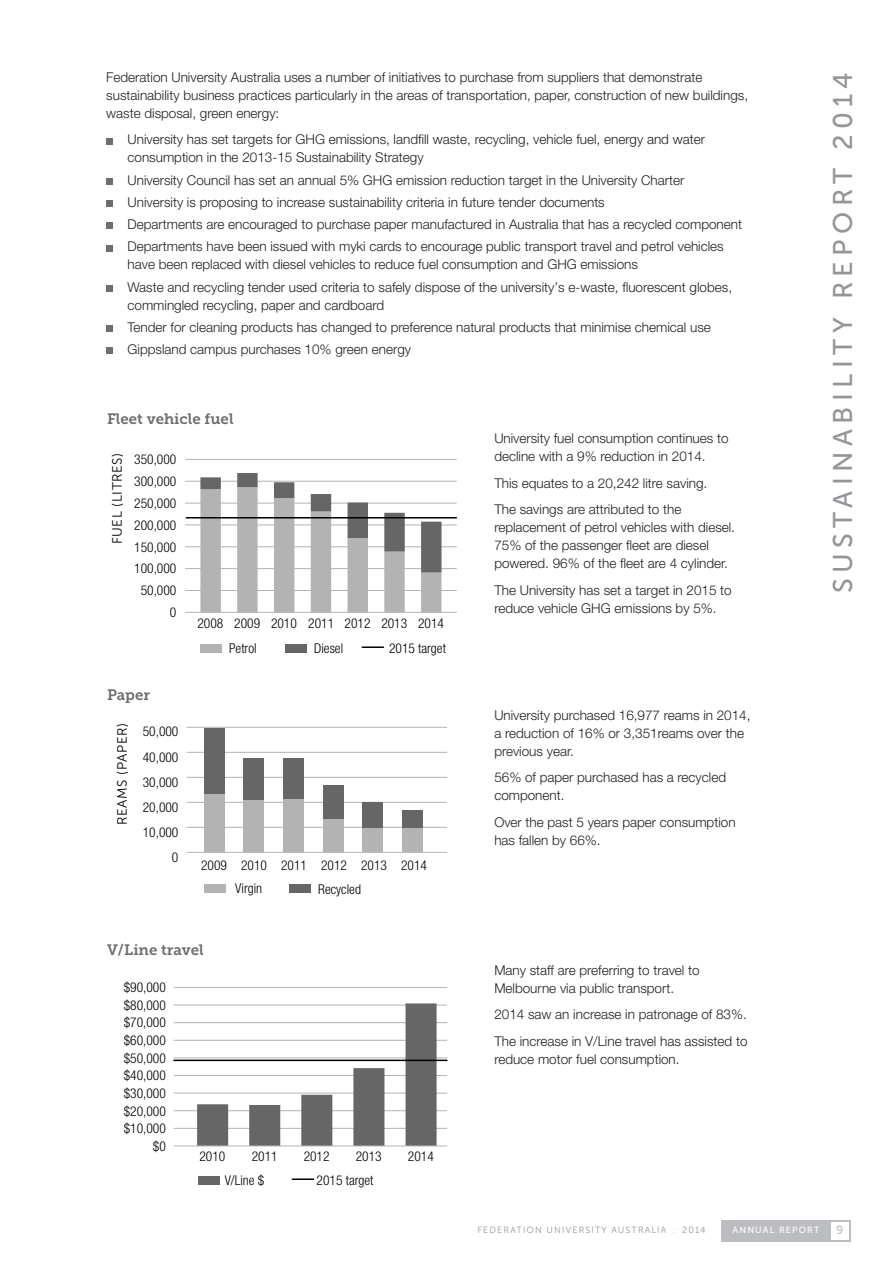
<style>
.page{position:relative;width:893px;height:1263px;background:#fff}
.page>*{position:absolute;margin:0;border:0;box-sizing:border-box;transform-origin:0 0}
.t1{font:27px "Museo Sans 500";letter-spacing:.2em;color:#939598}
.t2{font:15px "Museo Slab 700";color:#6c6d70}
.t3{font:300 13.5px/18px "Helvetica Neue LT";color:#231f20}
.t4{font:300 condensed 13.5px "Helvetica Neue LT";color:#000}
.t5{font:13.5px "Museo Sans 300";letter-spacing:.04em;color:#000}
.t6{font:12px "Museo Sans 500";color:#bcbdc0}
.t7{font:9px "Museo Sans 300";letter-spacing:.125em;color:#939598}
.t8{font:9px "Museo Sans 500";letter-spacing:.125em;color:#fff}
.s1{color:#c7c8ca}
</style>
<div class="page">
<div style="left:721px;top:1220px;width:129px;height:22px;background:#bcbdc0"></div>
<div style="left:831px;top:1222px;width:17px;height:17px;background:#fff"></div>
<hr style="left:185px;top:590px;width:272px;height:1px;background:#b3b3b3">
<hr style="left:185px;top:568px;width:272px;height:1px;background:#b3b3b3">
<hr style="left:185px;top:546px;width:272px;height:1px;background:#b3b3b3">
<hr style="left:185px;top:525px;width:272px;height:1px;background:#b3b3b3">
<hr style="left:185px;top:503px;width:272px;height:1px;background:#b3b3b3">
<hr style="left:185px;top:481px;width:272px;height:1px;background:#b3b3b3">
<hr style="left:185px;top:459px;width:272px;height:1px;background:#b3b3b3">
<hr style="left:185px;top:612px;width:272px;height:1px;background:#b3b3b3">
<svg style="left:200px;top:473px;width:241px;height:139px"></svg>
<hr style="left:186px;top:517px;width:270px;height:1px;background:#000">
<div style="left:201px;top:644px;width:21px;height:9px;background:#b3b3b3"></div>
<div style="left:286px;top:644px;width:21px;height:9px;background:#666"></div>
<hr style="left:362px;top:646px;width:21px;height:2px;background:#000">
<hr style="left:187px;top:727px;width:260px;height:1px;background:#b3b3b3">
<hr style="left:187px;top:752px;width:260px;height:1px;background:#b3b3b3">
<hr style="left:187px;top:777px;width:260px;height:1px;background:#b3b3b3">
<hr style="left:187px;top:802px;width:260px;height:1px;background:#b3b3b3">
<hr style="left:187px;top:827px;width:260px;height:1px;background:#b3b3b3">
<hr style="left:187px;top:852px;width:260px;height:1px;background:#b3b3b3">
<div style="left:204px;top:885px;width:21px;height:8px;background:#b3b3b3"></div>
<div style="left:289px;top:885px;width:21px;height:8px;background:#666"></div>
<div style="left:204px;top:794px;width:21px;height:58px;background:#b3b3b3"></div>
<div style="left:244px;top:799px;width:20px;height:53px;background:#b3b3b3"></div>
<div style="left:283px;top:799px;width:21px;height:53px;background:#b3b3b3"></div>
<div style="left:323px;top:819px;width:20px;height:33px;background:#b3b3b3"></div>
<div style="left:363px;top:828px;width:20px;height:24px;background:#b3b3b3"></div>
<div style="left:402px;top:828px;width:21px;height:24px;background:#b3b3b3"></div>
<div style="left:204px;top:728px;width:21px;height:66px;background:#666"></div>
<div style="left:244px;top:758px;width:20px;height:41px;background:#666"></div>
<div style="left:283px;top:758px;width:21px;height:41px;background:#666"></div>
<div style="left:323px;top:786px;width:20px;height:33px;background:#666"></div>
<div style="left:363px;top:802px;width:20px;height:26px;background:#666"></div>
<div style="left:402px;top:810px;width:21px;height:18px;background:#666"></div>
<hr style="left:174px;top:1128px;width:273px;height:1px;background:#b3b3b3">
<hr style="left:174px;top:1110px;width:273px;height:1px;background:#b3b3b3">
<hr style="left:174px;top:1093px;width:273px;height:1px;background:#b3b3b3">
<hr style="left:174px;top:1075px;width:273px;height:1px;background:#b3b3b3">
<hr style="left:174px;top:1057px;width:273px;height:1px;background:#b3b3b3">
<hr style="left:174px;top:1040px;width:273px;height:1px;background:#b3b3b3">
<hr style="left:174px;top:1022px;width:273px;height:1px;background:#b3b3b3">
<hr style="left:174px;top:1005px;width:273px;height:1px;background:#b3b3b3">
<hr style="left:174px;top:987px;width:273px;height:1px;background:#b3b3b3">
<div style="left:199px;top:1176px;width:21px;height:8px;background:#666"></div>
<svg style="left:197px;top:1003px;width:240px;height:143px"></svg>
<hr style="left:174px;top:1146px;width:273px;height:1px;background:#b3b3b3">
<hr style="left:174px;top:1059px;width:273px;height:2px;background:#000">
<hr style="left:292px;top:1178px;width:22px;height:2px;background:#000">
<div style="left:106px;top:138px;width:7px;height:6px;background:#6c6d70"></div>
<div style="left:106px;top:178px;width:7px;height:7px;background:#6c6d70"></div>
<div style="left:106px;top:200px;width:7px;height:7px;background:#6c6d70"></div>
<div style="left:106px;top:222px;width:7px;height:7px;background:#6c6d70"></div>
<div style="left:106px;top:245px;width:7px;height:6px;background:#6c6d70"></div>
<div style="left:106px;top:285px;width:7px;height:7px;background:#6c6d70"></div>
<div style="left:106px;top:325px;width:7px;height:7px;background:#6c6d70"></div>
<div style="left:106px;top:347px;width:7px;height:7px;background:#6c6d70"></div>
<p class="t3" style="left:106px;top:69px;width:643px">Federation University Australia uses a number of initiatives to purchase from suppliers that demonstrate sustainability business practices particularly in the areas of transportation, paper, construction of new buildings, waste disposal, green energy:</p>
<p class="t3" style="left:128px;top:132px;width:579px">University has set targets for GHG emissions, landfill waste, recycling, vehicle fuel, energy and water consumption in the 2013-15 Sustainability Strategy</p>
<p class="t3" style="left:128px;top:170px;width:616px;line-height:22.2px">University Council has set an annual 5% GHG emission reduction target in the University Charter University is proposing to increase sustainability criteria in future tender documents<br>Departments are encouraged to purchase paper manufactured in Australia that has a recycled component Departments have been issued with myki cards to encourage public transport travel and petrol vehicles</p>
<p class="t3" style="left:128px;top:255px;width:606px;line-height:22.2px">have been replaced with diesel vehicles to reduce fuel consumption and GHG emissions<br>Waste and recycling tender used criteria to safely dispose of the university’s e-waste, fluorescent globes,</p>
<p class="t3" style="left:128px;top:295px;width:585px;line-height:22.2px">commingled recycling, paper and cardboard<br>Tender for cleaning products has changed to preference natural products that minimise chemical use<br>Gippsland campus purchases 10% green energy</p>
<p class="t2" style="left:107px;top:413px;width:128px">Fleet vehicle fuel</p>
<p class="t5" style="left:109px;top:544px;width:93px;rotate:-90deg">FUEL (LITRES)</p>
<p class="t4" style="left:134px;top:454px;width:44px">350,000</p>
<p class="t4" style="left:134px;top:476px;width:44px">300,000</p>
<p class="t4" style="left:134px;top:498px;width:44px">250,000</p>
<p class="t4" style="left:134px;top:520px;width:44px">200,000</p>
<p class="t4" style="left:134px;top:542px;width:44px">150,000</p>
<p class="t4" style="left:134px;top:564px;width:44px">100,000</p>
<p class="t4" style="left:141px;top:586px;width:37px">50,000</p>
<p class="t4" style="left:170px;top:607px;width:8px">0</p>
<p class="t2" style="left:107px;top:689px;width:45px">Paper</p>
<p class="t5" style="left:114px;top:825px;width:103px;rotate:-90deg">REAMS (PAPER)</p>
<p class="t4" style="left:143px;top:727px;width:37px">50,000</p>
<p class="t4" style="left:143px;top:752px;width:37px">40,000</p>
<p class="t4" style="left:143px;top:777px;width:37px">30,000</p>
<p class="t4" style="left:143px;top:802px;width:37px">20,000</p>
<p class="t4" style="left:143px;top:827px;width:37px">10,000</p>
<p class="t4" style="left:172px;top:852px;width:8px">0</p>
<p class="t4" style="left:197px;top:619px;width:248px">2008 2009 2010 2011 2012 2013 2014</p>
<p class="t4" style="left:229px;top:643px;width:29px">Petrol</p>
<p class="t4" style="left:314px;top:643px;width:30px">Diesel</p>
<p class="t4" style="left:389px;top:643px;width:58px">2015 target</p>
<p class="t4" style="left:201px;top:860px;width:227px">2009 2010 2011 2012 2013 2014</p>
<p class="t4" style="left:235px;top:883px;width:28px">Virgin</p>
<p class="t4" style="left:318px;top:884px;width:44px">Recycled</p>
<p class="t2" style="left:107px;top:945px;width:98px">V/Line travel</p>
<p class="t4" style="left:124px;top:982px;width:44px">$90,000</p>
<p class="t4" style="left:124px;top:1000px;width:44px">$80,000</p>
<p class="t4" style="left:124px;top:1018px;width:44px">$70,000</p>
<p class="t4" style="left:124px;top:1035px;width:44px">$60,000</p>
<p class="t4" style="left:124px;top:1053px;width:44px">$50,000</p>
<p class="t4" style="left:124px;top:1071px;width:44px">$40,000</p>
<p class="t4" style="left:124px;top:1088px;width:44px">$30,000</p>
<p class="t4" style="left:124px;top:1106px;width:44px">$20,000</p>
<p class="t4" style="left:124px;top:1123px;width:44px">$10,000</p>
<p class="t4" style="left:153px;top:1141px;width:14px">$0</p>
<p class="t4" style="left:199px;top:1151px;width:27px">2010</p>
<p class="t4" style="left:252px;top:1151px;width:27px">2011</p>
<p class="t4" style="left:304px;top:1151px;width:27px">2012</p>
<p class="t4" style="left:356px;top:1151px;width:27px">2013</p>
<p class="t4" style="left:408px;top:1151px;width:27px">2014</p>
<p class="t4" style="left:225px;top:1175px;width:41px">V/Line $</p>
<p class="t4" style="left:317px;top:1175px;width:58px">2015 target</p>
<p class="t3" style="left:494px;top:431px;width:236px">University fuel consumption continues to decline with a 9% reduction in 2014.</p>
<p class="t3" style="left:494px;top:471px;width:214px;line-height:26.5px">This equates to a 20,242 litre saving.<br>The savings are attributed to the</p>
<p class="t3" style="left:494px;top:520px;width:242px">replacement of petrol vehicles with diesel.<br>75% of the passenger fleet are diesel powered. 96% of the fleet are 4 cylinder.</p>
<p class="t3" style="left:494px;top:582px;width:239px">The University has set a target in 2015 to reduce vehicle GHG emissions by 5%.</p>
<p class="t3" style="left:494px;top:707px;width:258px">University purchased 16,977 reams in 2014, a reduction of 16% or 3,351reams over the previous year.</p>
<p class="t3" style="left:494px;top:770px;width:233px">56% of paper purchased has a recycled component.</p>
<p class="t3" style="left:494px;top:814px;width:243px">Over the past 5 years paper consumption has fallen by 66%.</p>
<p class="t3" style="left:494px;top:962px;width:207px">Many staff are preferring to travel to<br>Melbourne via public transport.</p>
<p class="t3" style="left:494px;top:1003px;width:255px;line-height:26.5px">2014 saw an increase in patronage of 83%.<br>The increase in V/Line travel has assisted to</p>
<p class="t3" style="left:494px;top:1051px;width:187px">reduce motor fuel consumption.</p>
<h1 class="t1" style="left:827px;top:593px;width:522px;rotate:-90deg">SUSTAINABILITY REPORT 2014</h1>
<p class="t7" style="left:477px;top:1227px;width:230px">FEDERATION UNIVERSITY AUSTRALIA <span class="s1">::</span> 2014</p>
<p class="t8" style="left:733px;top:1225px;width:88px">ANNUAL REPORT</p>
<p class="t6" style="left:836px;top:1223px;width:9px">9</p>
</div>
